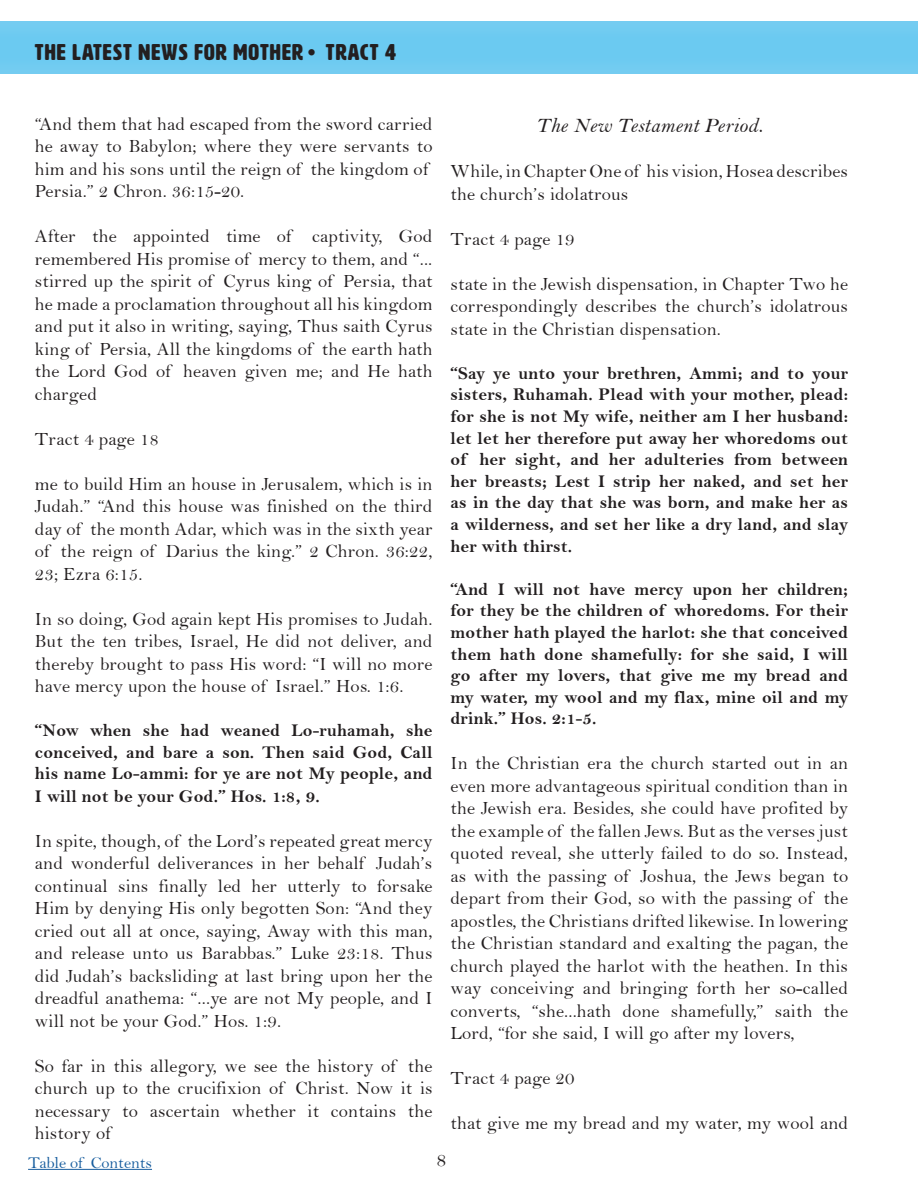
<style>
.page{position:relative;width:918px;height:1188px;background:#fff}
.page>*{position:absolute;margin:0;border:0;box-sizing:border-box;transform-origin:0 0}
.t1{font:22.5px "HWT Artz";letter-spacing:.05em;color:#231f20}
.Italic_Center{font:21px "Bell MT Italic";letter-spacing:.01em;color:#231f20}
.t2{font:21px "Bell";color:#231f20}
.t3{font:18.75px/22.5px "Bell";letter-spacing:.01em;color:#231f20;text-align:justify}
.t4{font:18px/21.6px "Bell MT Bold";letter-spacing:.01em;color:#231f20;text-align:justify}
.t5{font:16.5px "Bell";color:#175d9e}
.s1{font-family:"Copperplate Gothic";font-weight:700}
</style>
<div class="page">
<div style="left:0;top:21px;width:918px;height:55px;background:#6dcaf1"></div>
<hr style="left:28px;top:1169px;width:124px;height:1px;background:#175d9e">
<p class="t1" style="left:35px;top:40px;width:363px">THE LATEST NEWS FOR MOTHER<span class="s1">•</span> TRACT 4</p>
<p class="t3" style="left:35px;top:112px;width:399px;text-align:left">“And them that had escaped from the sword carried he away to Babylon; where they were servants to him and his sons until the reign of the kingdom of Persia.” 2 Chron. 36:15-20.</p>
<p class="t3" style="left:35px;top:225px;width:399px">After the appointed time of captivity, God remembered His promise of mercy to them, and “... stirred up the spirit of Cyrus king of Persia, that he made a proclamation throughout all his kingdom and put it also in writing, saying, Thus saith Cyrus king of Persia, All the kingdoms of the earth hath the Lord God of heaven given me; and He hath charged</p>
<p class="t3" style="left:35px;top:427px;width:125px">Tract 4 page 18</p>
<p class="t3" style="left:35px;top:472px;width:399px">me to build Him an house in Jerusalem, which is in Judah.” “And this house was finished on the third day of the month Adar, which was in the sixth year of the reign of Darius the king.” 2 Chron. 36:22, 23; Ezra 6:15.</p>
<p class="t3" style="left:35px;top:607px;width:399px">In so doing, God again kept His promises to Judah.<br>But the ten tribes, Israel, He did not deliver, and thereby brought to pass His word: “I will no more have mercy upon the house of Israel.” Hos. 1:6.</p>
<p class="t4" style="left:35px;top:719px;width:399px">“Now when she had weaned Lo-ruhamah, she conceived, and bare a son. Then said God, Call his name Lo-ammi: for ye are not My people, and I will not be your God.” Hos. 1:8, 9.</p>
<p class="t3" style="left:35px;top:830px;width:399px">In spite, though, of the Lord’s repeated great mercy and wonderful deliverances in her behalf Judah’s continual sins finally led her utterly to forsake Him by denying His only begotten Son: “And they cried out all at once, saying, Away with this man, and release unto us Barabbas.” Luke 23:18. Thus did Judah’s backsliding at last bring upon her the dreadful anathema: “...ye are not My people, and I will not be your God.” Hos. 1:9.</p>
<p class="t3" style="left:35px;top:1055px;width:399px">So far in this allegory, we see the history of the church up to the crucifixion of Christ. Now it is necessary to ascertain whether it contains the history of</p>
<p class="Italic_Center" style="left:536px;top:113px;width:228px">The New Testament Period.</p>
<p class="t3" style="left:451px;top:160px;width:399px">While, in Chapter One of his vision, Hosea describes the church’s idolatrous</p>
<p class="t3" style="left:451px;top:227px;width:125px">Tract 4 page 19</p>
<p class="t3" style="left:451px;top:272px;width:399px">state in the Jewish dispensation, in Chapter Two he correspondingly describes the church’s idolatrous state in the Christian dispensation.</p>
<p class="t4" style="left:451px;top:362px;width:399px">“Say ye unto your brethren, Ammi; and to your sisters, Ruhamah. Plead with your mother, plead: for she is not My wife, neither am I her husband: let let her therefore put away her whoredoms out of her sight, and her adulteries from between her breasts; Lest I strip her naked, and set her as in the day that she was born, and make her as a wilderness, and set her like a dry land, and slay her with thirst.</p>
<p class="t4" style="left:451px;top:578px;width:399px">“And I will not have mercy upon her children; for they be the children of whoredoms. For their mother hath played the harlot: she that conceived them hath done shamefully: for she said, I will go after my lovers, that give me my bread and my water, my wool and my flax, mine oil and my drink.” Hos. 2:1-5.</p>
<p class="t3" style="left:451px;top:752px;width:399px">In the Christian era the church started out in an even more advantageous spiritual condition than in the Jewish era. Besides, she could have profited by the example of the fallen Jews. But as the verses just quoted reveal, she utterly failed to do so. Instead, as with the passing of Joshua, the Jews began to depart from their God, so with the passing of the apostles, the Christians drifted likewise. In lowering the Christian standard and exalting the pagan, the church played the harlot with the heathen. In this way conceiving and bringing forth her so-called converts, “she...hath done shamefully,” saith the Lord, “for she said, I will go after my lovers,</p>
<p class="t3" style="left:451px;top:1067px;width:125px">Tract 4 page 20</p>
<p class="t3" style="left:451px;top:1112px;width:399px">that give me my bread and my water, my wool and</p>
<p class="t5" style="left:28px;top:1153px;width:125px">Table of Contents</p>
<p class="t2" style="left:436px;top:1146px;width:12px">8</p>
</div>
